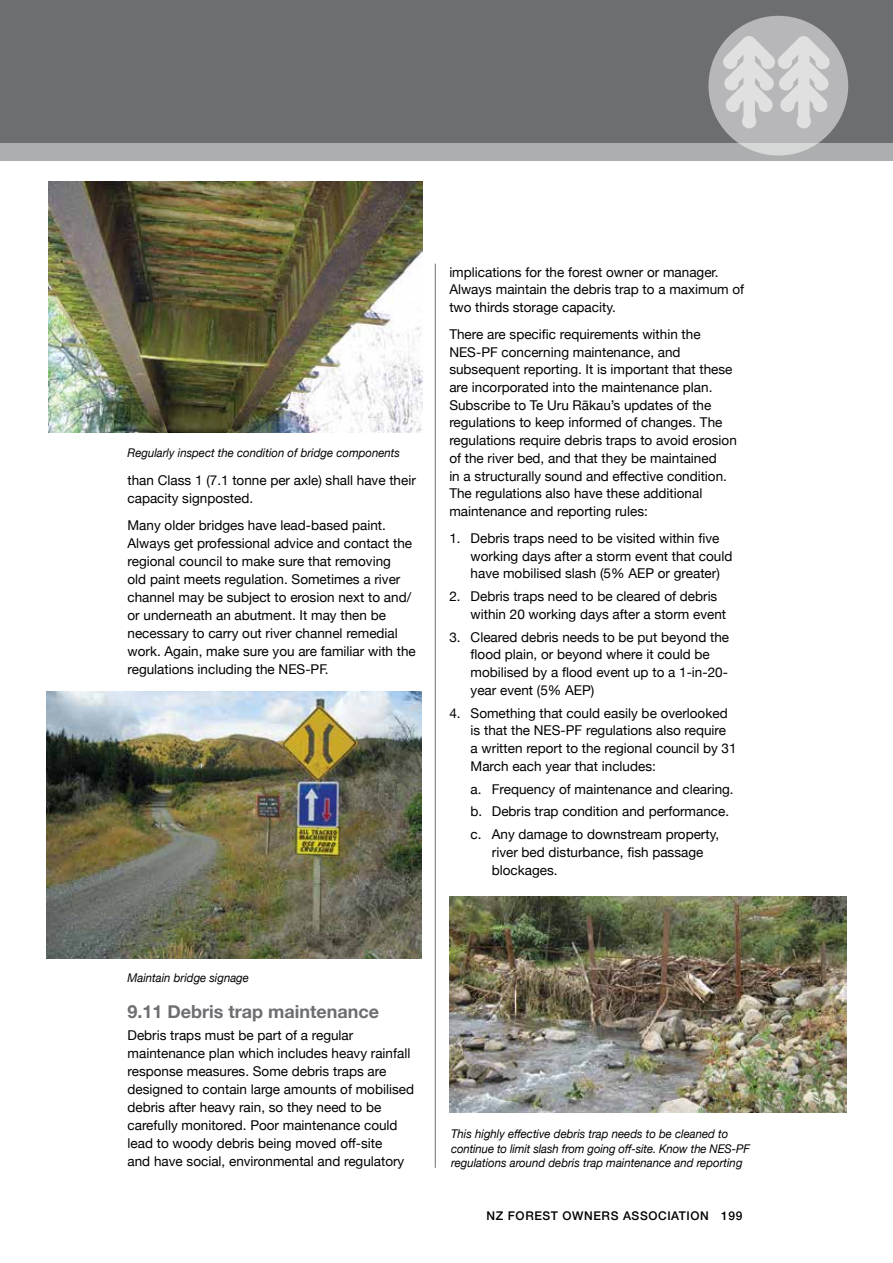
<style>
.page{position:relative;width:893px;height:1263px;background:#fff}
.page>*{position:absolute;margin:0;border:0;box-sizing:border-box;transform-origin:0 0}
.t1{font:700 18px "Helvetica Neue";color:#6d6e71}
.t2{font:13.5px/17.7px "Helvetica Neue";color:#000}
.t3{font:italic 12px/14.4px "Helvetica Neue";color:#000;scale:.95 1}
.t4{font:500 12px "Helvetica Neue";letter-spacing:.05em;color:#000}
</style>
<div class="page">
<div style="left:0;top:0;width:893px;height:142px;background:#6d6e71"></div>
<div style="left:0;top:142px;width:893px;height:19px;background:#adaeaf"></div>
<svg style="left:708px;top:16px;width:140px;height:140px;background:#bababb"></svg>
<svg style="left:722px;top:35px;width:108px;height:94px;background:#cdcdcf"></svg>
<hr style="left:435px;top:264px;width:1px;height:904px;background:#6d6e71">
<img style="left:47px;top:691px;width:374px;height:267px">
<img style="left:48px;top:182px;width:375px;height:251px">
<img style="left:449px;top:896px;width:397px;height:217px">
<p class="t3" style="left:128px;top:446px;width:288px">Regularly inspect the condition of bridge components</p>
<p class="t2" style="left:128px;top:472px;width:290px">than Class 1 (7.1 tonne per axle) shall have their capacity signposted.</p>
<p class="t2" style="left:128px;top:517px;width:290px">Many older bridges have lead-based paint.<br>Always get professional advice and contact the regional council to make sure that removing<br>old paint meets regulation. Sometimes a river channel may be subject to erosion next to and/ or underneath an abutment. It may then be necessary to carry out river channel remedial work. Again, make sure you are familiar with the regulations including the NES-PF.</p>
<p class="t2" style="left:449px;top:264px;width:296px">implications for the forest owner or manager.<br>Always maintain the debris trap to a maximum of two thirds storage capacity.</p>
<p class="t2" style="left:449px;top:326px;width:289px">There are specific requirements within the NES-PF concerning maintenance, and subsequent reporting. It is important that these are incorporated into the maintenance plan.<br>Subscribe to Te Uru Rākau’s updates of the regulations to keep informed of changes. The regulations require debris traps to avoid erosion of the river bed, and that they be maintained<br>in a structurally sound and effective condition.<br>The regulations also have these additional maintenance and reporting rules:</p>
<p class="t2" style="left:471px;top:530px;width:263px;text-indent:-21px">1. Debris traps need to be visited within five working days after a storm event that could have mobilised slash (5% AEP or greater)</p>
<p class="t2" style="left:471px;top:588px;width:257px;text-indent:-21px">2. Debris traps need to be cleared of debris within 20 working days after a storm event</p>
<p class="t2" style="left:471px;top:629px;width:260px;text-indent:-21px">3. Cleared debris needs to be put beyond the flood plain, or beyond where it could be mobilised by a flood event up to a 1-in-20- year event (5% AEP)</p>
<p class="t2" style="left:471px;top:705px;width:268px;text-indent:-21px">4. Something that could easily be overlooked is that the NES-PF regulations also require a written report to the regional council by 31<br>March each year that includes:</p>
<p class="t2" style="left:471px;top:778px;width:265px;line-height:22.8px">a. Frequency of maintenance and clearing. b. Debris trap condition and performance. c. Any damage to downstream property,</p>
<p class="t2" style="left:492px;top:844px;width:213px">river bed disturbance, fish passage blockages.</p>
<p class="t3" style="left:128px;top:971px;width:129px">Maintain bridge signage</p>
<h1 class="t1" style="left:128px;top:997px;width:253px">9.11 Debris trap maintenance</h1>
<p class="t2" style="left:128px;top:1027px;width:288px">Debris traps must be part of a regular maintenance plan which includes heavy rainfall response measures. Some debris traps are designed to contain large amounts of mobilised debris after heavy rain, so they need to be carefully monitored. Poor maintenance could lead to woody debris being moved off-site<br>and have social, environmental and regulatory</p>
<p class="t3" style="left:451px;top:1127px;width:316px">This highly effective debris trap needs to be cleaned to continue to limit slash from going off-site. Know the NES-PF regulations around debris trap maintenance and reporting</p>
<p class="t4" style="left:486px;top:1206px;width:257px">NZ FOREST OWNERS ASSOCIATION 199</p>
</div>
